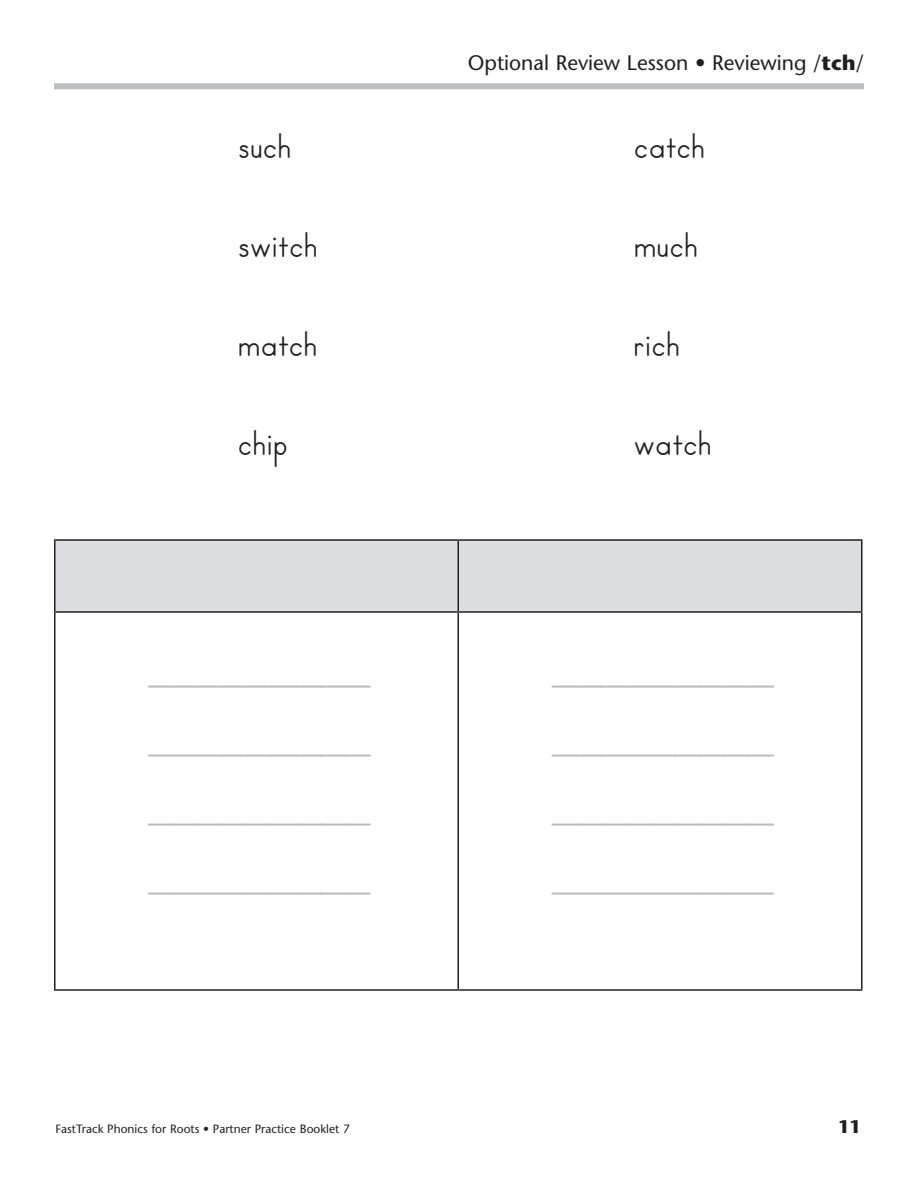
<style>
.page{position:relative;width:918px;height:1188px;background:#fff}
.page>*{position:absolute;margin:0;border:0;box-sizing:border-box;transform-origin:0 0}
.t1{font:42px/69px "Sad Sam";color:#bcbdc0;text-align:justify}
.t2{font:37.5px "Sad Sam";color:#231f20}
.t3{font:21px "Stone Sans";color:#231f20}
.t4{font:700 18px "Stone Sans";color:#231f20}
.t5{font:12px "Stone Sans";color:#231f20}
.s1{font-weight:700}
</style>
<div class="page">
<div style="left:54px;top:83px;width:810px;height:6px;background:#bcbdc0"></div>
<div style="left:56px;top:541px;width:805px;height:70px;background:#dcdddf"></div>
<hr style="left:458px;top:539px;width:404px;height:2px;background:#231f20">
<hr style="left:861px;top:541px;width:1px;height:70px;background:#231f20">
<hr style="left:458px;top:611px;width:404px;height:2px;background:#231f20">
<hr style="left:861px;top:613px;width:1px;height:376px;background:#231f20">
<hr style="left:458px;top:989px;width:404px;height:2px;background:#231f20">
<hr style="left:54px;top:539px;width:404px;height:2px;background:#231f20">
<hr style="left:54px;top:541px;width:2px;height:70px;background:#231f20">
<hr style="left:458px;top:541px;width:1px;height:70px;background:#231f20">
<hr style="left:54px;top:611px;width:404px;height:2px;background:#231f20">
<hr style="left:54px;top:613px;width:2px;height:376px;background:#231f20">
<hr style="left:458px;top:613px;width:1px;height:376px;background:#231f20">
<hr style="left:54px;top:989px;width:404px;height:2px;background:#231f20">
<p class="t3" style="left:468px;top:50px;width:398px">Optional Review Lesson • Reviewing /<span class="s1">tch</span>/</p>
<p class="t2" style="left:238px;top:124px;width:55px">such</p>
<p class="t2" style="left:634px;top:124px;width:73px">catch</p>
<p class="t2" style="left:238px;top:223px;width:82px">switch</p>
<p class="t2" style="left:634px;top:223px;width:66px">much</p>
<p class="t2" style="left:238px;top:322px;width:81px">match</p>
<p class="t2" style="left:634px;top:322px;width:48px">rich</p>
<p class="t2" style="left:238px;top:421px;width:52px">chip</p>
<p class="t2" style="left:634px;top:421px;width:80px">watch</p>
<p class="t1" style="left:149px;top:632px;width:223px">_________ _________ _________ _________</p>
<p class="t1" style="left:552px;top:632px;width:223px">_________ _________ _________ _________</p>
<p class="t5" style="left:56px;top:1121px;width:296px">FastTrack Phonics for Roots • Partner Practice Booklet 7</p>
<p class="t4" style="left:838px;top:1115px;width:24px">11</p>
</div>
